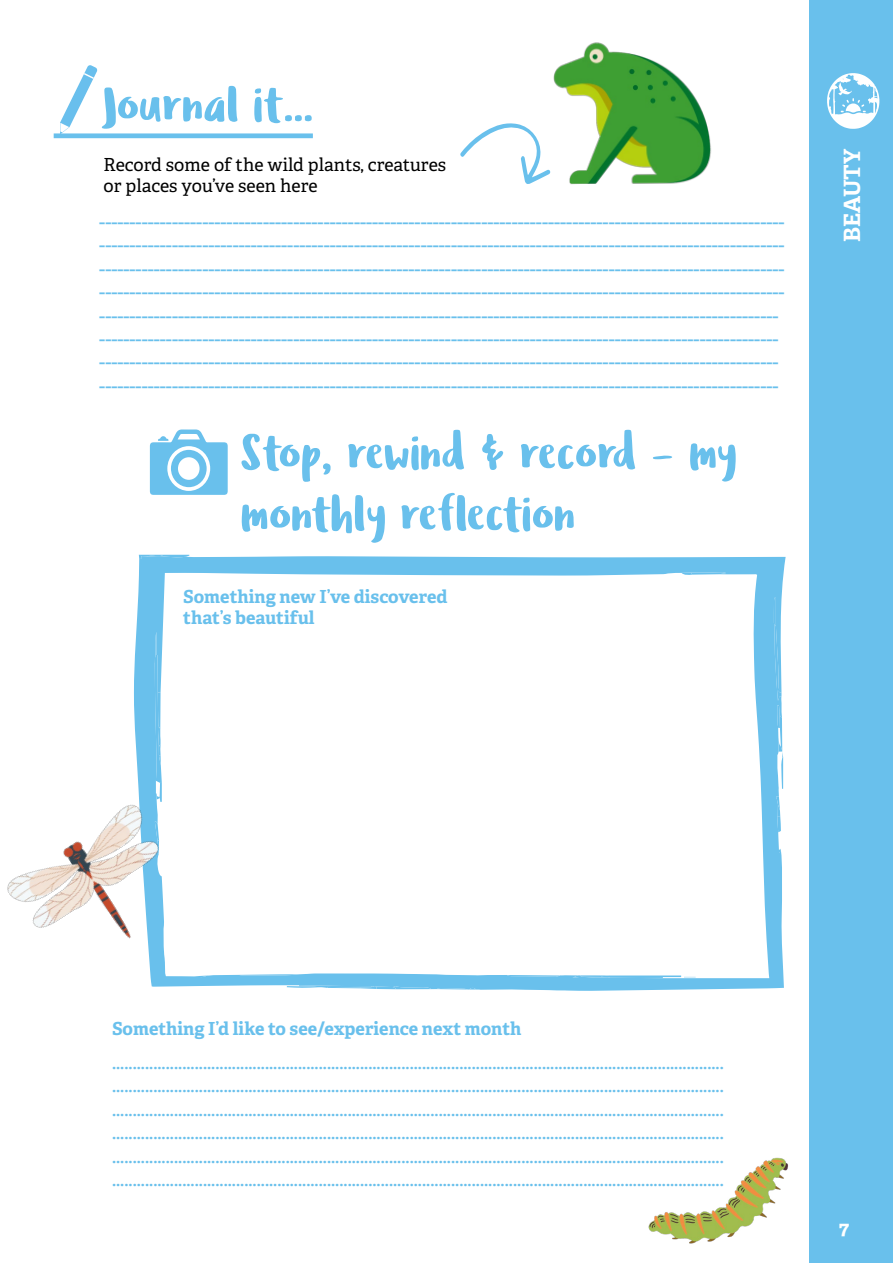
<style>
.page{position:relative;width:893px;height:1263px;background:#fff}
.page>*{position:absolute;margin:0;border:0;box-sizing:border-box;transform-origin:0 0}
.t1{font:51px/61.2px "Ludicrous";color:#69c0ec}
.t2{font:700 22.5px "Adelle";color:#fff}
.t3{font:19.5px/23.4px "Adelle";color:#69c0ec;text-align:justify}
.t4{font:700 19.5px "Adelle";color:#fff}
.t5{font:700 18px/21.6px "Adelle";color:#69c0ec}
.t6{font:18px/21.6px "Adelle";color:#000}
</style>
<div class="page">
<div style="left:809px;top:0;width:84px;height:1263px;background:#69c0ec"></div>
<svg style="left:54px;top:133px;width:259px;height:5px"></svg>
<svg style="left:460px;top:123px;width:90px;height:61px"></svg>
<svg style="left:827px;top:73px;width:52px;height:56px"></svg>
<img style="left:648px;top:1157px;width:140px;height:87px">
<img style="left:550px;top:42px;width:161px;height:143px">
<svg style="left:60px;top:65px;width:38px;height:69px"></svg>
<svg style="left:134px;top:556px;width:652px;height:435px"></svg>
<svg style="left:778px;top:838px;width:2px;height:14px"></svg>
<svg style="left:348px;top:973px;width:26px;height:1px"></svg>
<svg style="left:392px;top:974px;width:15px;height:1px"></svg>
<svg style="left:465px;top:975px;width:23px;height:1px"></svg>
<svg style="left:774px;top:598px;width:9px;height:192px"></svg>
<svg style="left:287px;top:985px;width:189px;height:4px"></svg>
<svg style="left:139px;top:555px;width:62px;height:4px"></svg>
<svg style="left:776px;top:796px;width:5px;height:36px"></svg>
<svg style="left:238px;top:973px;width:89px;height:2px"></svg>
<svg style="left:681px;top:572px;width:76px;height:3px"></svg>
<svg style="left:507px;top:975px;width:189px;height:3px"></svg>
<svg style="left:155px;top:632px;width:7px;height:95px"></svg>
<img style="left:7px;top:727px;width:206px;height:264px">
<svg style="left:150px;top:429px;width:78px;height:66px"></svg>
<h1 class="t1" style="left:104px;top:74px;width:212px">Journal it...</h1>
<p class="t6" style="left:104px;top:154px;width:344px">Record some of the wild plants, creatures or places you’ve seen here</p>
<p class="t3" style="left:99px;top:211px;width:687px;text-align:left">----------------------------------------------------------------------------------------------------------------- ----------------------------------------------------------------------------------------------------------------- ----------------------------------------------------------------------------------------------------------------- ----------------------------------------------------------------------------------------------------------------- ---------------------------------------------------------------------------------------------------------------- ---------------------------------------------------------------------------------------------------------------- ---------------------------------------------------------------------------------------------------------------- ----------------------------------------------------------------------------------------------------------------</p>
<h1 class="t1" style="left:241px;top:422px;width:497px">Stop, rewind &amp; record – my monthly reflection</h1>
<p class="t5" style="left:183px;top:585px;width:266px">Something new I’ve discovered that’s beautiful</p>
<p class="t2" style="left:838px;top:242px;width:95px;rotate:-90deg">BEAUTY</p>
<p class="t5" style="left:112px;top:1018px;width:411px">Something I’d like to see/experience next month</p>
<p class="t3" style="left:112px;top:1051px;width:613px">.................................................................................................................................................... .................................................................................................................................................... .................................................................................................................................................... .................................................................................................................................................... .................................................................................................................................................... ....................................................................................................................................................</p>
<p class="t4" style="left:839px;top:1215px;width:12px">7</p>
</div>
